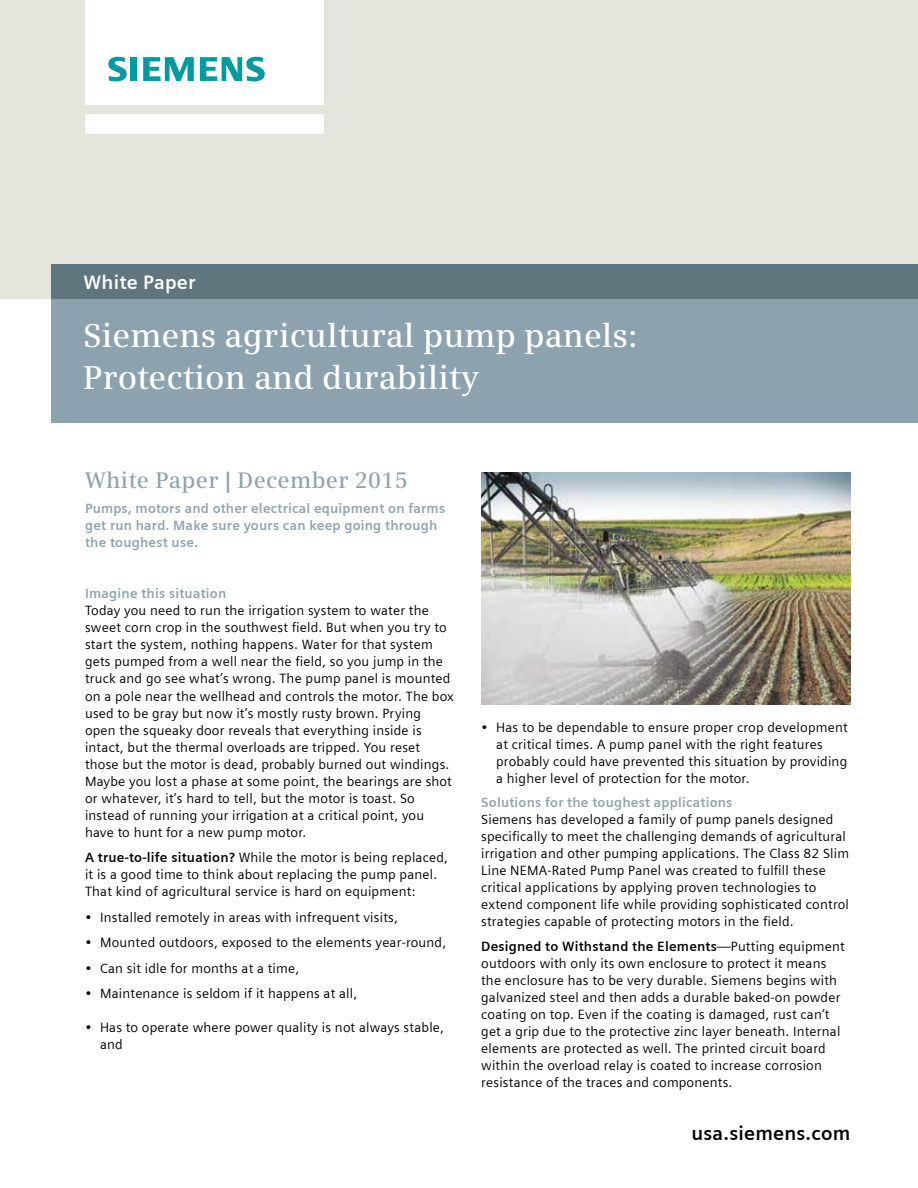
<style>
.page{position:relative;width:918px;height:1188px;background:#fff}
.page>*{position:absolute;margin:0;border:0;box-sizing:border-box;transform-origin:0 0}
.t1{font:600 33px/42px "Siemens Serif OT";color:#fff}
.t2{font:600 22.5px "Siemens Serif OT";letter-spacing:.015em;color:#8ca3af}
.t3{font:700 19.5px "Siemens Sans";letter-spacing:.01em;color:#000}
.t4{font:700 19.5px "Siemens Sans";letter-spacing:.01em;color:#fff}
.t5{font:13.5px/17px "Siemens Sans";letter-spacing:.015em;color:#000}
.t6{font:700 13.5px/17px "Siemens Sans";letter-spacing:.015em;color:#8ca3af}
.s1{font-weight:700}
</style>
<div class="page">
<div style="left:51px;top:299px;width:867px;height:124px;background:#8ca3af"></div>
<div style="left:0;top:0;width:918px;height:299px;background:#e5e4dd"></div>
<div style="left:85px;top:114px;width:238px;height:19px;background:#fff"></div>
<div style="left:85px;top:0;width:238px;height:105px;background:#fff"></div>
<svg style="left:108px;top:57px;width:19px;height:24px"></svg>
<div style="left:130px;top:57px;width:7px;height:24px;background:#009aa3"></div>
<svg style="left:143px;top:57px;width:51px;height:24px"></svg>
<svg style="left:200px;top:57px;width:65px;height:24px"></svg>
<div style="left:51px;top:265px;width:867px;height:34px;background:#60767f"></div>
<img style="left:482px;top:472px;width:368px;height:232px">
<h3 class="t4" style="left:83px;top:271px;width:114px">White Paper</h3>
<h1 class="t1" style="left:83px;top:314px;width:556px">Siemens agricultural pump panels:<br>Protection and durability</h1>
<h2 class="t2" style="left:85px;top:467px;width:324px">White Paper | December 2015</h2>
<p class="t6" style="left:85px;top:500px;width:362px">Pumps, motors and other electrical equipment on farms get run hard. Make sure yours can keep going through the toughest use.</p>
<p class="t6" style="left:85px;top:585px;width:143px">Imagine this situation</p>
<p class="t5" style="left:85px;top:602px;width:370px">Today you need to run the irrigation system to water the sweet corn crop in the southwest field. But when you try to start the system, nothing happens. Water for that system gets pumped from a well near the field, so you jump in the truck and go see what’s wrong. The pump panel is mounted on a pole near the wellhead and controls the motor. The box used to be gray but now it’s mostly rusty brown. Prying open the squeaky door reveals that everything inside is intact, but the thermal overloads are tripped. You reset those but the motor is dead, probably burned out windings.<br>Maybe you lost a phase at some point, the bearings are shot or whatever, it’s hard to tell, but the motor is toast. So instead of running your irrigation at a critical point, you have to hunt for a new pump motor.</p>
<p class="t5" style="left:85px;top:849px;width:365px"><span class="s1">A true-to-life situation?</span> While the motor is being replaced, it is a good time to think about replacing the pump panel.<br>That kind of agricultural service is hard on equipment:</p>
<p class="t5" style="left:85px;top:909px;width:314px">• Installed remotely in areas with infrequent visits,</p>
<p class="t5" style="left:85px;top:934px;width:363px">• Mounted outdoors, exposed to the elements year-round,</p>
<p class="t5" style="left:85px;top:960px;width:216px">• Can sit idle for months at a time,</p>
<p class="t5" style="left:85px;top:985px;width:274px">• Maintenance is seldom if it happens at all,</p>
<p class="t5" style="left:100px;top:1019px;width:346px;text-indent:-15px">• Has to operate where power quality is not always stable, and</p>
<p class="t5" style="left:496px;top:719px;width:353px;text-indent:-15px">• Has to be dependable to ensure proper crop development at critical times. A pump panel with the right features probably could have prevented this situation by providing a higher level of protection for the motor.</p>
<p class="t6" style="left:481px;top:794px;width:253px">Solutions for the toughest applications</p>
<p class="t5" style="left:481px;top:811px;width:369px">Siemens has developed a family of pump panels designed specifically to meet the challenging demands of agricultural irrigation and other pumping applications. The Class 82 Slim Line NEMA-Rated Pump Panel was created to fulfill these critical applications by applying proven technologies to extend component life while providing sophisticated control strategies capable of protecting motors in the field.</p>
<p class="t5" style="left:481px;top:938px;width:365px"><span class="s1">Designed to Withstand the Elements</span>—Putting equipment outdoors with only its own enclosure to protect it means the enclosure has to be very durable. Siemens begins with galvanized steel and then adds a durable baked-on powder coating on top. Even if the coating is damaged, rust can’t get a grip due to the protective zinc layer beneath. Internal elements are protected as well. The printed circuit board within the overload relay is coated to increase corrosion resistance of the traces and components.</p>
<h3 class="t3" style="left:692px;top:1122px;width:160px">usa.siemens.com</h3>
</div>
